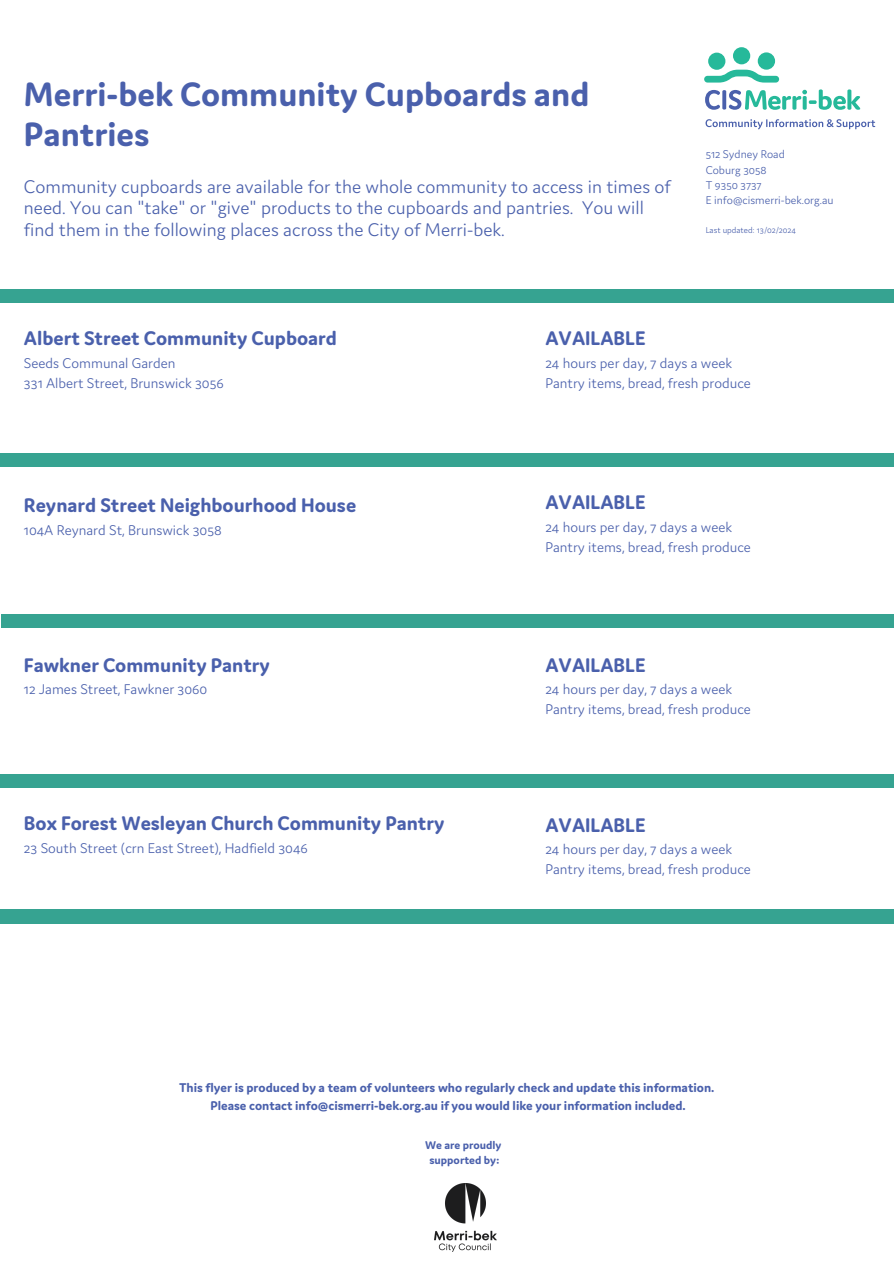
<style>
.page{position:relative;width:894px;height:1264px;background:#fff}
.page>*{position:absolute;margin:0;border:0;box-sizing:border-box;transform-origin:0 0}
.t1{font:700 36px/39.9px "Domus";color:#4a60ac}
.t2{font:700 21px "Domus";color:#4a60ac}
.t3{font:300 19.5px/21.6px "Domus";color:#4a60ac}
.t4{font:300 15px/20.2px "Domus";color:#4a60ac}
.t5{font:700 13.5px/18px "Domus";color:#4a60ac;text-align:center}
.t6{font:300 12px/15px "Domus";color:#4a60ac}
.t7{font:700 12px/15px "Domus";color:#4a60ac;text-align:center}
.t8{font:300 9px "Domus";color:#4a60ac}
</style>
<div class="page">
<div style="left:0;top:289px;width:893px;height:13px;background:#36a391"></div>
<div style="left:0;top:453px;width:893px;height:13px;background:#36a391"></div>
<div style="left:2px;top:614px;width:891px;height:14px;background:#36a391"></div>
<div style="left:0;top:774px;width:893px;height:13px;background:#36a391"></div>
<svg style="left:705px;top:90px;width:14px;height:20px"></svg>
<svg style="left:722px;top:90px;width:4px;height:20px"></svg>
<svg style="left:704px;top:70px;width:74px;height:13px"></svg>
<div style="left:732px;top:47px;width:18px;height:17px;background:#26b99a;border-radius:50%"></div>
<div style="left:708px;top:53px;width:17px;height:17px;background:#26b99a;border-radius:50%"></div>
<div style="left:757px;top:52px;width:17px;height:18px;background:#26b99a;border-radius:50%"></div>
<svg style="left:705px;top:119px;width:170px;height:10px"></svg>
<svg style="left:728px;top:89px;width:132px;height:21px"></svg>
<img style="left:435px;top:1183px;width:61px;height:68px">
<div style="left:0;top:908px;width:893px;height:15px;background:#36a391"></div>
<h1 class="t1" style="left:24px;top:71px;width:567px">Merri-bek Community Cupboards and<br>Pantries</h1>
<h2 class="t3" style="left:24px;top:174px;width:648px">Community cupboards are available for the whole community to access in times of need. You can "take" or "give" products to the cupboards and pantries. You will find them in the following places across the City of Merri-bek.</h2>
<p class="t6" style="left:705px;top:146px;width:129px">512 Sydney Road<br>Coburg 3058<br>T 9350 3737<br>E info@cismerri-bek.org.au</p>
<h2 class="t8" style="left:705px;top:224px;width:92px">Last updated: 13/02/2024</h2>
<h2 class="t2" style="left:24px;top:324px;width:314px">Albert Street Community Cupboard</h2>
<h2 class="t4" style="left:24px;top:351px;width:201px">Seeds Communal Garden<br>331 Albert Street, Brunswick 3056</h2>
<h4 class="t2" style="left:24px;top:491px;width:333px">Reynard Street Neighbourhood House</h4>
<h4 class="t4" style="left:24px;top:518px;width:199px">104A Reynard St, Brunswick 3058</h4>
<h6 class="t2" style="left:24px;top:650px;width:247px">Fawkner Community Pantry</h6>
<h6 class="t4" style="left:24px;top:678px;width:185px">12 James Street, Fawkner 3060</h6>
<h3 class="t2" style="left:24px;top:809px;width:422px">Box Forest Wesleyan Church Community Pantry</h3>
<h3 class="t4" style="left:24px;top:836px;width:285px">23 South Street (crn East Street), Hadfield 3046</h3>
<h4 class="t2" style="left:545px;top:324px;width:101px">AVAILABLE</h4>
<h4 class="t4" style="left:545px;top:351px;width:207px">24 hours per day, 7 days a week<br>Pantry items, bread, fresh produce</h4>
<h4 class="t2" style="left:545px;top:488px;width:101px">AVAILABLE</h4>
<h4 class="t4" style="left:545px;top:515px;width:207px">24 hours per day, 7 days a week<br>Pantry items, bread, fresh produce</h4>
<p class="t2" style="left:545px;top:650px;width:101px">AVAILABLE</p>
<p class="t4" style="left:545px;top:678px;width:207px">24 hours per day, 7 days a week<br>Pantry items, bread, fresh produce</p>
<h5 class="t2" style="left:545px;top:810px;width:101px">AVAILABLE</h5>
<h5 class="t4" style="left:545px;top:837px;width:207px">24 hours per day, 7 days a week<br>Pantry items, bread, fresh produce</h5>
<h4 class="t5" style="left:179px;top:1077px;width:536px">This flyer is produced by a team of volunteers who regularly check and update this information.<br>Please contact info@cismerri-bek.org.au if you would like your information included.</h4>
<h4 class="t7" style="left:425px;top:1136px;width:78px">We are proudly supported by:</h4>
</div>
